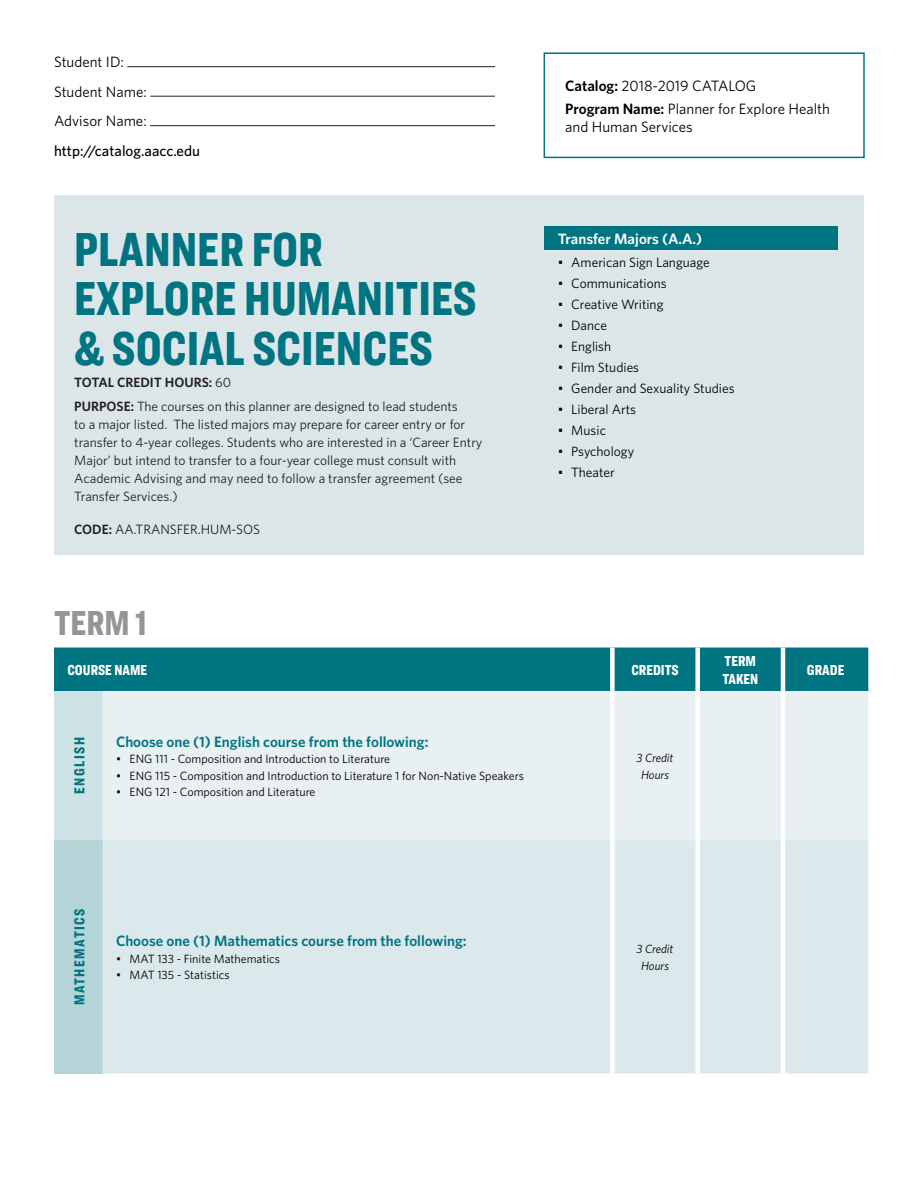
<style>
.page{position:relative;width:918px;height:1188px;background:#fff}
.page>*{position:absolute;margin:0;border:0;box-sizing:border-box;transform-origin:0 0}
.t1{font:900 49.5px/49.5px "Ringside Compressed";color:#007481}
.t2{font:900 36px "Ringside Compressed";color:#939598}
.t3{font:15px/18px "Whitney";color:#000}
.t4{font:600 15px "Whitney";color:#007481}
.t5{font:900 15px/18px "Ringside Compressed";color:#fff}
.t6{font:500 15px "Whitney";color:#000}
.t7{font:600 15px "Whitney";color:#fff}
.t8{font:900 15px "Ringside Compressed";letter-spacing:.1em;color:#007481}
.t9{font:13.5px/18px "Whitney";color:#231f20}
.t10{font:13.5px "Whitney";color:#000}
.t11{font:600 13.5px "Whitney";color:#231f20}
.t12{font:12px "Whitney";color:#000}
.t13{font:italic 12px/16.5px "Whitney";color:#000;text-align:center}
.s1{font-weight:400}
.s2{font-weight:600}
</style>
<div class="page">
<div style="left:54px;top:196px;width:809px;height:359px;background:#dce6e8"></div>
<div style="left:54px;top:648px;width:814px;height:43px;background:#007481"></div>
<div style="left:54px;top:691px;width:49px;height:149px;background:#cee2e5"></div>
<div style="left:103px;top:691px;width:765px;height:149px;background:#e8f0f2"></div>
<div style="left:54px;top:840px;width:49px;height:234px;background:#b4d4d8"></div>
<div style="left:103px;top:840px;width:765px;height:234px;background:#dbe9ec"></div>
<div style="left:610px;top:648px;width:5px;height:43px;background:#fff"></div>
<div style="left:695px;top:648px;width:5px;height:43px;background:#fff"></div>
<hr style="left:781px;top:648px;width:4px;height:43px;background:#fff">
<div style="left:610px;top:691px;width:5px;height:149px;background:#fff"></div>
<div style="left:695px;top:691px;width:5px;height:149px;background:#fff"></div>
<hr style="left:781px;top:691px;width:4px;height:149px;background:#fff">
<div style="left:610px;top:840px;width:5px;height:234px;background:#fff"></div>
<div style="left:695px;top:840px;width:5px;height:234px;background:#fff"></div>
<hr style="left:781px;top:840px;width:4px;height:234px;background:#fff">
<hr style="left:127px;top:66px;width:368px;height:1px;background:#231f20">
<hr style="left:150px;top:96px;width:345px;height:1px;background:#231f20">
<hr style="left:150px;top:125px;width:345px;height:1px;background:#231f20">
<div style="left:544px;top:52px;width:321px;height:106px;border:2px solid #007481"></div>
<div style="left:544px;top:226px;width:294px;height:24px;background:#007481"></div>
<p class="t3" style="left:54px;top:52px;width:71px">Student ID:</p>
<p class="t3" style="left:54px;top:82px;width:94px">Student Name:</p>
<p class="t3" style="left:54px;top:111px;width:94px">Advisor Name:</p>
<p class="t6" style="left:54px;top:140px;width:148px">http://catalog.aacc.edu</p>
<p class="t1" style="left:74px;top:223px;width:404px">PLANNER FOR<br>EXPLORE HUMANITIES &amp; SOCIAL SCIENCES</p>
<p class="t11" style="left:74px;top:374px;width:158px">TOTAL CREDIT HOURS: <span class="s1">60</span></p>
<p class="t9" style="left:74px;top:397px;width:410px"><span class="s2">PURPOSE:</span> The courses on this planner are designed to lead students<br>to a major listed. The listed majors may prepare for career entry or for transfer to 4-year colleges. Students who are interested in a ‘Career Entry Major’ but intend to transfer to a four-year college must consult with Academic Advising and may need to follow a transfer agreement (see Transfer Services.)</p>
<p class="t9" style="left:74px;top:520px;width:187px"><span class="s2">CODE:</span> AA.TRANSFER.HUM-SOS</p>
<p class="t3" style="left:565px;top:76px;width:193px"><span class="s2">Catalog:</span> 2018-2019 CATALOG</p>
<p class="t3" style="left:565px;top:99px;width:266px"><span class="s2">Program Name:</span> Planner for Explore Health and Human Services</p>
<p class="t7" style="left:558px;top:229px;width:146px">Transfer Majors (A.A.)</p>
<p class="t10" style="left:558px;top:253px;width:153px">• American Sign Language</p>
<p class="t10" style="left:558px;top:274px;width:110px">• Communications</p>
<p class="t10" style="left:558px;top:295px;width:107px">• Creative Writing</p>
<p class="t10" style="left:558px;top:316px;width:51px">• Dance</p>
<p class="t10" style="left:558px;top:337px;width:55px">• English</p>
<p class="t10" style="left:558px;top:358px;width:83px">• Film Studies</p>
<p class="t10" style="left:558px;top:379px;width:178px">• Gender and Sexuality Studies</p>
<p class="t10" style="left:558px;top:400px;width:80px">• Liberal Arts</p>
<p class="t10" style="left:558px;top:421px;width:50px">• Music</p>
<p class="t10" style="left:558px;top:442px;width:78px">• Psychology</p>
<p class="t10" style="left:558px;top:463px;width:59px">• Theater</p>
<p class="t2" style="left:54px;top:598px;width:95px">TERM 1</p>
<p class="t5" style="left:68px;top:661px;width:81px">COURSE NAME</p>
<p class="t5" style="left:631px;top:661px;width:49px">CREDITS</p>
<p class="t5" style="left:722px;top:652px;width:37px">TERM<br>TAKEN</p>
<p class="t5" style="left:807px;top:661px;width:39px">GRADE</p>
<p class="t8" style="left:69px;top:794px;width:58px;rotate:-90deg">ENGLISH</p>
<p class="t4" style="left:116px;top:732px;width:314px">Choose one (1) English course from the following:</p>
<p class="t12" style="left:116px;top:751px;width:276px">• ENG 111 - Composition and Introduction to Literature</p>
<p class="t12" style="left:116px;top:768px;width:409px">• ENG 115 - Composition and Introduction to Literature 1 for Non-Native Speakers</p>
<p class="t12" style="left:116px;top:784px;width:201px">• ENG 121 - Composition and Literature</p>
<p class="t8" style="left:69px;top:1005px;width:98px;rotate:-90deg">MATHEMATICS</p>
<p class="t4" style="left:116px;top:931px;width:352px">Choose one (1) Mathematics course from the following:</p>
<p class="t12" style="left:116px;top:951px;width:165px">• MAT 133 - Finite Mathematics</p>
<p class="t12" style="left:116px;top:967px;width:115px">• MAT 135 - Statistics</p>
<p class="t13" style="left:637px;top:750px;width:38px">3 Credit<br>Hours</p>
<p class="t13" style="left:637px;top:941px;width:38px">3 Credit<br>Hours</p>
</div>
